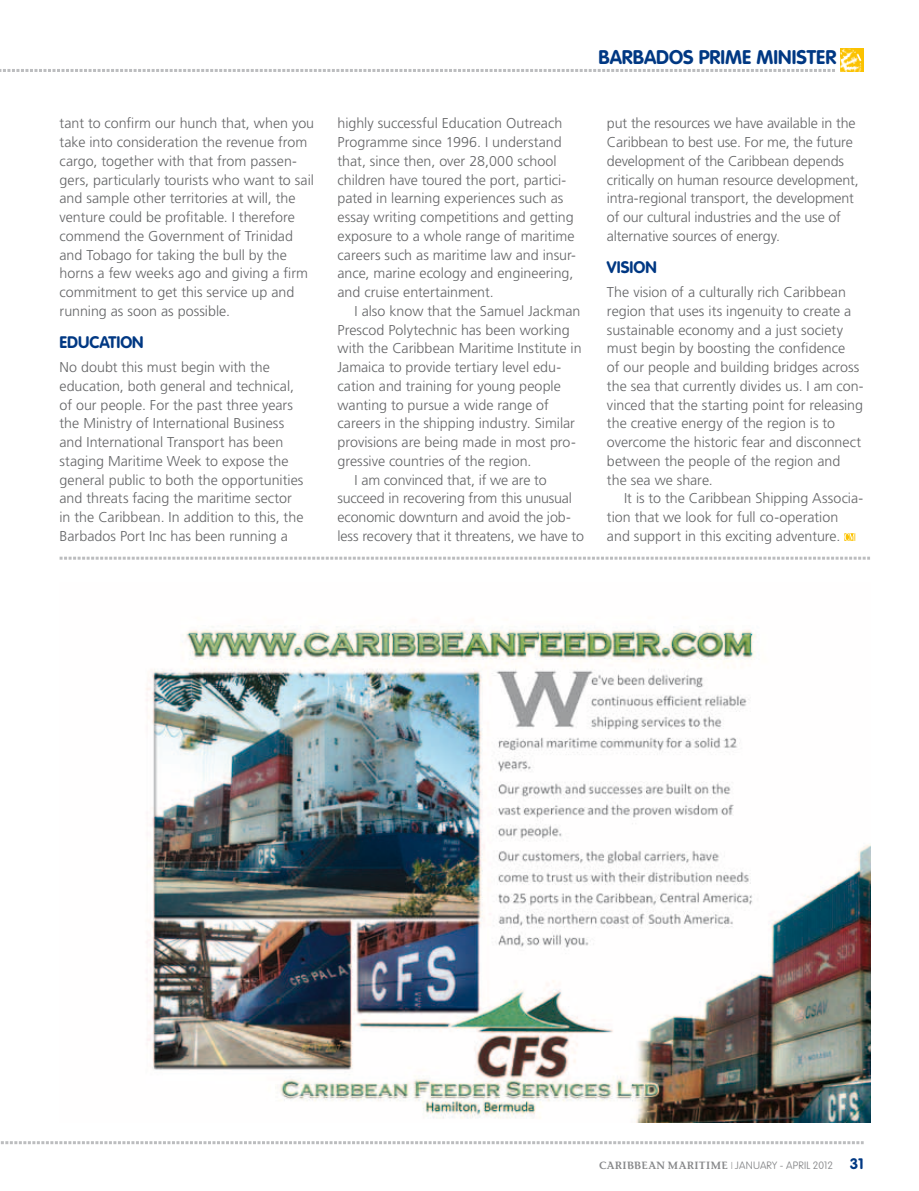
<style>
.page{position:relative;width:919px;height:1191px;background:#fff}
.page>*{position:absolute;margin:0;border:0;box-sizing:border-box;transform-origin:0 0}
.t1{font:700 19.5px "VAG Rounded";color:#003883}
.t2{font:700 16.5px "VAG Rounded";color:#003883}
.t3{font:300 14.25px/18.8px "Frutiger";color:#646567}
.t4{font:600 10.5px "Stone Informal";letter-spacing:.03em;color:#87888a}
.s1{font-family:"Myriad Pro";font-weight:300}
.s2{font-family:"VAG Rounded";font-weight:100}
.s3{font-family:"VAG Rounded";font-weight:700;font-size:15px;color:#003883}
</style>
<div class="page">
<svg style="left:0;top:69px;width:835px;height:3px"></svg>
<svg style="left:0;top:1141px;width:863px;height:3px"></svg>
<svg style="left:60px;top:556px;width:810px;height:3px"></svg>
<img style="left:840px;top:49px;width:23px;height:23px">
<img style="left:146px;top:619px;width:724px;height:503px">
<svg style="left:844px;top:533px;width:11px;height:8px"></svg>
<p class="t3" style="left:60px;top:114px;width:256px">tant to confirm our hunch that, when you take into consideration the revenue from cargo, together with that from passen&shy;gers, particularly tourists who want to sail and sample other territories at will, the venture could be profitable. I therefore commend the Government of Trinidad and Tobago for taking the bull by the horns a few weeks ago and giving a firm commitment to get this service up and running as soon as possible.</p>
<p class="t2" style="left:60px;top:333px;width:10px">EDUCATI</p>
<p class="t2" style="left:120px;top:333px;width:23px">ON</p>
<p class="t3" style="left:60px;top:358px;width:245px">No doubt this must begin with the education, both general and technical, of our people. For the past three years the Ministry of International Business and International Transport has been staging Maritime Week to expose the general public to both the opportunities and threats facing the maritime sector in the Caribbean. In addition to this, the Barbados Port Inc has been running a</p>
<h1 class="t1" style="left:598px;top:46px;width:13px">BARBAD</h1>
<h1 class="t1" style="left:669px;top:46px;width:115px">OS PRIME MINISTER</h1>
<p class="t3" style="left:337px;top:114px;width:240px">highly successful Education Outreach Programme since 1996. I understand that, since then, over 28,000 school children have toured the port, partici&shy;pated in learning experiences such as essay writing competitions and getting exposure to a whole range of maritime careers such as maritime law and insur&shy;ance, marine ecology and engineering, and cruise entertainment.</p>
<p class="t3" style="left:354px;top:301px;width:227px">I also know that the Samuel Jackman</p>
<p class="t3" style="left:337px;top:320px;width:234px">Prescod Polytechnic has been working</p>
<p class="t3" style="left:337px;top:339px;width:245px">with the Caribbean Maritime Institute in</p>
<p class="t3" style="left:337px;top:358px;width:225px">Jamaica to provide tertiary level edu-</p>
<p class="t3" style="left:337px;top:376px;width:225px">cation and training for young people</p>
<p class="t3" style="left:337px;top:395px;width:213px">wanting to pursue a wide range of</p>
<p class="t3" style="left:337px;top:414px;width:239px">careers in the shipping industry. Similar</p>
<p class="t3" style="left:337px;top:433px;width:240px">provisions are being made in most pro-</p>
<p class="t3" style="left:337px;top:451px;width:195px">gressive countries of the region.</p>
<p class="t3" style="left:354px;top:470px;width:193px">I am convinced that, if we are to</p>
<p class="t3" style="left:337px;top:489px;width:236px">succeed in recovering from this unusual</p>
<p class="t3" style="left:337px;top:508px;width:235px">economic downturn and avoid the job-</p>
<p class="t3" style="left:337px;top:526px;width:248px">less recovery that it threatens, we have to</p>
<p class="t3" style="left:607px;top:114px;width:253px">put the resources we have available in the Caribbean to best use. For me, the future development of the Caribbean depends critically on human resource development, intra-regional transport, the development of our cultural industries and the use of alternative sources of energy.</p>
<p class="t2" style="left:607px;top:258px;width:50px">VISION</p>
<p class="t3" style="left:607px;top:283px;width:258px">The vision of a culturally rich Caribbean region that uses its ingenuity to create a sustainable economy and a just society must begin by boosting the confidence<br>of our people and building bridges across the sea that currently divides us. I am con&shy;vinced that the starting point for releasing the creative energy of the region is to overcome the historic fear and disconnect between the people of the region and the sea we share.</p>
<p class="t3" style="left:607px;top:489px;width:258px;text-indent:17px">It is to the Caribbean Shipping Associa&shy;tion that we look for full co-operation and support in this exciting adventure.</p>
<p class="t4" style="left:599px;top:1158px;width:266px">CARIBBEAN MARITIME <span class="s1">I</span> <span class="s2">JANUARY - APRIL 2012</span> <span class="s3">31</span></p>
</div>
